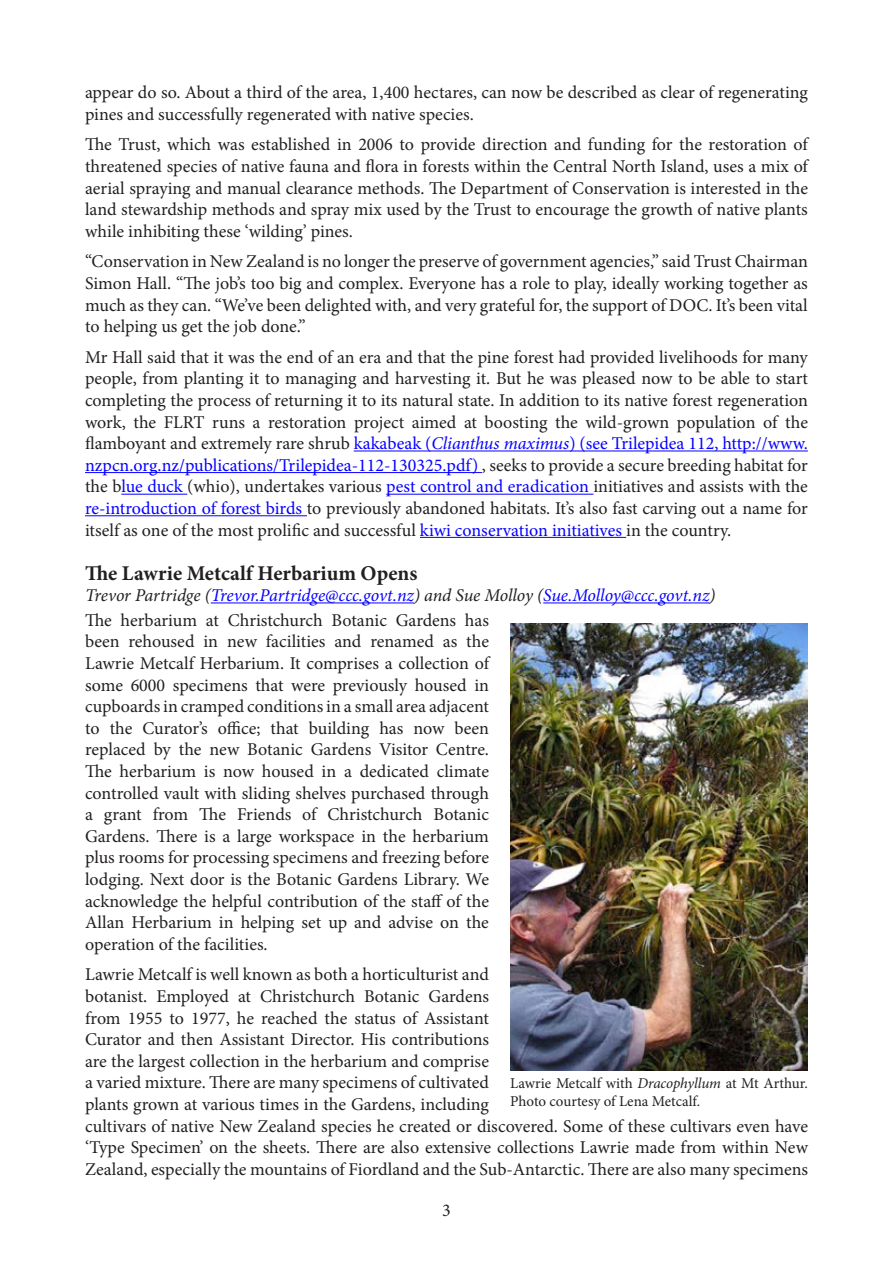
<style>
.page{position:relative;width:893px;height:1263px;background:#fff}
.page>*{position:absolute;margin:0;border:0;box-sizing:border-box;transform-origin:0 0}
.Heading_1_Newsletter{font:700 21px "Minion Pro";color:#231f20}
.Normal_Newsletter_bo{font:18px/21.6px "Minion Pro";color:#231f20;text-align:justify}
.Author_source{font:italic 18px "Minion Pro";letter-spacing:-.005em;color:#0600ff}
.t1{font:15px/18px "Minion Pro";color:#231f20}
.s1{color:#0600ff}
.s2{font-style:italic;color:#0600ff}
.s3{color:#231f20}
.s4{font-style:italic}
</style>
<div class="page">
<hr style="left:354px;top:450px;width:454px;height:1px;background:#0600ff">
<hr style="left:85px;top:472px;width:397px;height:1px;background:#0600ff">
<hr style="left:121px;top:494px;width:66px;height:1px;background:#0600ff">
<hr style="left:386px;top:494px;width:207px;height:1px;background:#0600ff">
<hr style="left:85px;top:515px;width:222px;height:1px;background:#0600ff">
<hr style="left:420px;top:537px;width:206px;height:1px;background:#0600ff">
<hr style="left:211px;top:602px;width:203px;height:1px;background:#0600ff">
<hr style="left:543px;top:602px;width:167px;height:1px;background:#0600ff">
<img style="left:510px;top:623px;width:298px;height:447px">
<p class="Normal_Newsletter_bo" style="left:85px;top:82px;width:724px">appear do so. About a third of the area, 1,400 hectares, can now be described as clear of regenerating pines and successfully regenerated with native species.</p>
<p class="Normal_Newsletter_bo" style="left:85px;top:134px;width:724px">The Trust, which was established in 2006 to provide direction and funding for the restoration of threatened species of native fauna and flora in forests within the Central North Island, uses a mix of aerial spraying and manual clearance methods. The Department of Conservation is interested in the land stewardship methods and spray mix used by the Trust to encourage the growth of native plants while inhibiting these ‘wilding’ pines.</p>
<p class="Normal_Newsletter_bo" style="left:85px;top:251px;width:724px">“Conservation in New Zealand is no longer the preserve of government agencies,” said Trust Chairman Simon Hall. “The job’s too big and complex. Everyone has a role to play, ideally working together as much as they can. “We’ve been delighted with, and very grateful for, the support of DOC. It’s been vital to helping us get the job done.”</p>
<p class="Normal_Newsletter_bo" style="left:85px;top:346px;width:724px">Mr Hall said that it was the end of an era and that the pine forest had provided livelihoods for many people, from planting it to managing and harvesting it. But he was pleased now to be able to start completing the process of returning it to its natural state. In addition to its native forest regeneration work, the FLRT runs a restoration project aimed at boosting the wild-grown population of the flamboyant and extremely rare shrub <span class="s1">kakabeak (</span><span class="s2">Clianthus maximus</span><span class="s1">) (see Trilepidea 112, http://www. nzpcn.org.nz/publications/Trilepidea-112-130325.pdf)</span> , seeks to provide a secure breeding habitat for the b<span class="s1">lue duck</span> (whio), undertakes various <span class="s1">pest control and eradication</span> initiatives and assists with the <span class="s1">re-introduction of forest birds</span> to previously abandoned habitats. It’s also fast carving out a name for itself as one of the most prolific and successful <span class="s1">kiwi conservation initiatives</span> in the country.</p>
<p class="Heading_1_Newsletter" style="left:85px;top:558px;width:334px">The Lawrie Metcalf Herbarium Opens</p>
<p class="Author_source" style="left:85px;top:583px;width:632px"><span class="s3">Trevor Partridge (</span>Trevor.Partridge@ccc.govt.nz<span class="s3">) and Sue Molloy (</span>Sue.Molloy@ccc.govt.nz<span class="s3">)</span></p>
<p class="Normal_Newsletter_bo" style="left:85px;top:609px;width:405px">The herbarium at Christchurch Botanic Gardens has been rehoused in new facilities and renamed as the Lawrie Metcalf Herbarium. It comprises a collection of some 6000 specimens that were previously housed in cupboards in cramped conditions in a small area adjacent to the Curator’s office; that building has now been replaced by the new Botanic Gardens Visitor Centre.<br>The herbarium is now housed in a dedicated climate controlled vault with sliding shelves purchased through a grant from The Friends of Christchurch Botanic Gardens. There is a large workspace in the herbarium plus rooms for processing specimens and freezing before lodging. Next door is the Botanic Gardens Library. We acknowledge the helpful contribution of the staff of the Allan Herbarium in helping set up and advise on the operation of the facilities.</p>
<p class="Normal_Newsletter_bo" style="left:85px;top:964px;width:724px;text-align:left">Lawrie Metcalf is well known as both a horticulturist and<br>botanist. Employed at Christchurch Botanic Gardens<br>from 1955 to 1977, he reached the status of Assistant<br>Curator and then Assistant Director. His contributions<br>are the largest collection in the herbarium and comprise<br>a varied mixture. There are many specimens of cultivated<br>plants grown at various times in the Gardens, including<br>cultivars of native New Zealand species he created or discovered. Some of these cultivars even have ‘Type Specimen’ on the sheets. There are also extensive collections Lawrie made from within New Zealand, especially the mountains of Fiordland and the Sub-Antarctic. There are also many specimens</p>
<p class="t1" style="left:510px;top:1074px;width:299px">Lawrie Metcalf with <span class="s4">Dracophyllum</span> at Mt Arthur.<br>Photo courtesy of Lena Metcalf.</p>
<p class="Normal_Newsletter_bo" style="left:442px;top:1199px;width:10px">3</p>
</div>
